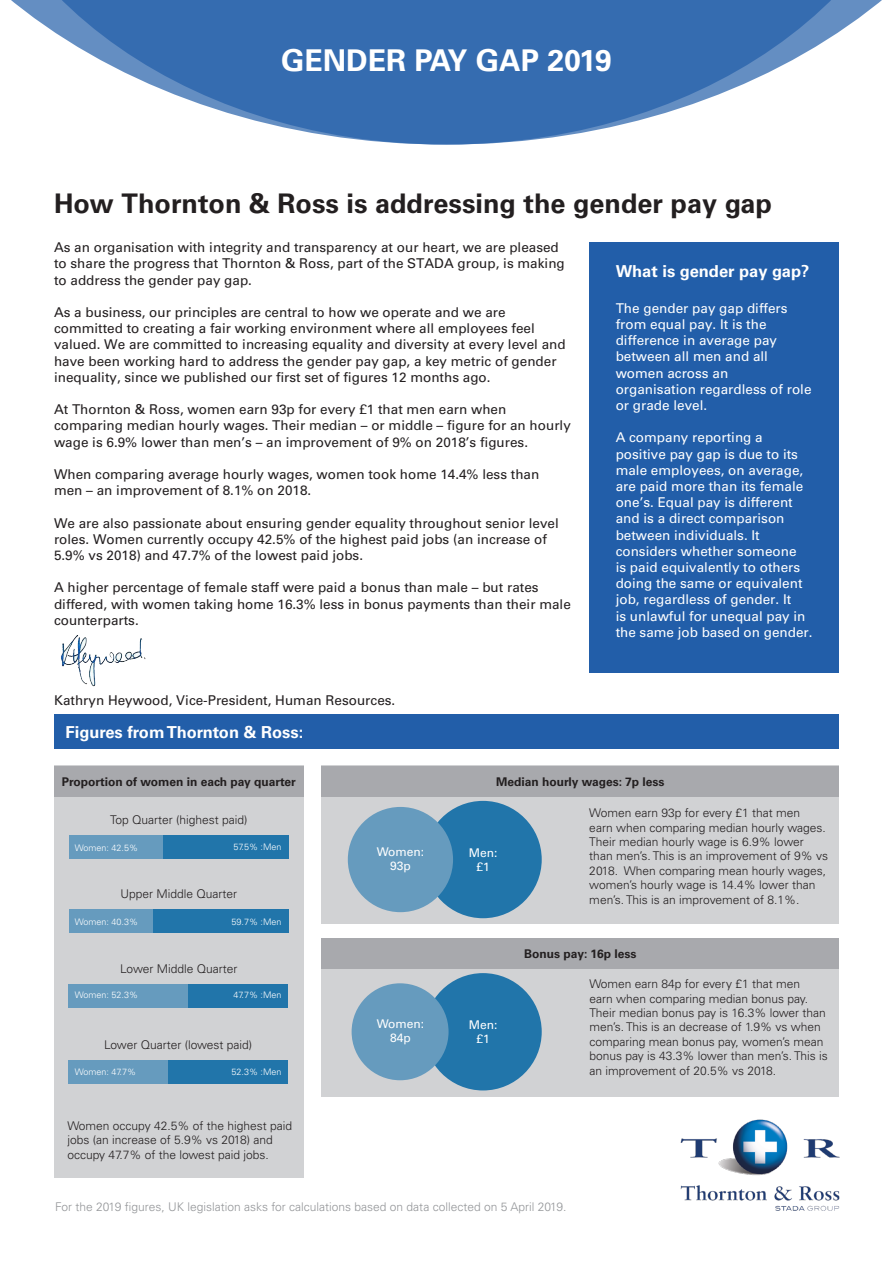
<style>
.page{position:relative;width:893px;height:1263px;background:#fff}
.page>*{position:absolute;margin:0;border:0;box-sizing:border-box;transform-origin:0 0}
.t1{font:700 30px "Univers LT Std";color:#fff}
.t2{font:700 27px "Univers LT Std";color:#231f20}
.t3{font:700 16.5px "Univers LT Std";color:#fff}
.t4{font:13.5px/16.2px "Univers LT Std";color:#231f20}
.t5{font:13.5px/16.2px "Univers LT Std";color:#fff}
.t6{font:300 12px/14.4px "Univers LT Std";color:#231f20}
.t7{font:300 12px "Univers LT Std";color:#939598}
.t8{font:700 12px "Univers LT Std";color:#231f20}
.t9{font:12px/14.4px "Univers LT Std";color:#fff;text-align:center}
.t10{font:300 9px "Univers LT Std";color:#fff}
</style>
<div class="page">
<div style="left:322px;top:766px;width:517px;height:158px;background:#d1d2d4"></div>
<div style="left:424px;top:801px;width:118px;height:117px;background:#2175aa;border-radius:50%"></div>
<div style="left:348px;top:807px;width:105px;height:105px;background:#669bbe;border-radius:50%"></div>
<div style="left:322px;top:766px;width:517px;height:31px;background:#a8a9ad"></div>
<svg style="left:11px;top:0;width:871px;height:145px;fill:#356cb0"></svg>
<div style="left:589px;top:242px;width:250px;height:431px;background:#225ea9"></div>
<img style="left:680px;top:1119px;width:160px;height:92px">
<div style="left:54px;top:714px;width:785px;height:34px;background:#225ea9"></div>
<div style="left:322px;top:938px;width:517px;height:158px;background:#d1d2d4"></div>
<div style="left:424px;top:973px;width:118px;height:117px;background:#2175aa;border-radius:50%"></div>
<div style="left:352px;top:983px;width:97px;height:97px;background:#669bbe;border-radius:50%"></div>
<div style="left:322px;top:938px;width:517px;height:31px;background:#a8a9ad"></div>
<div style="left:54px;top:766px;width:250px;height:412px;background:#d1d2d4"></div>
<div style="left:54px;top:766px;width:250px;height:31px;background:#a8a9ad"></div>
<div style="left:69px;top:835px;width:94px;height:24px;background:#669bbe"></div>
<div style="left:163px;top:835px;width:125px;height:24px;background:#2175aa"></div>
<div style="left:188px;top:984px;width:100px;height:24px;background:#2175aa"></div>
<div style="left:68px;top:984px;width:120px;height:24px;background:#669bbe"></div>
<div style="left:68px;top:1060px;width:101px;height:23px;background:#669bbe"></div>
<div style="left:169px;top:1060px;width:119px;height:23px;background:#2175aa"></div>
<div style="left:69px;top:909px;width:84px;height:24px;background:#669bbe"></div>
<div style="left:153px;top:909px;width:135px;height:24px;background:#2175aa"></div>
<img style="left:61px;top:635px;width:85px;height:52px">
<p class="t1" style="left:281px;top:42px;width:332px">GENDER PAY GAP 2019</p>
<p class="t2" style="left:54px;top:188px;width:720px">How Thornton &amp; Ross is addressing the gender pay gap</p>
<p class="t4" style="left:54px;top:239px;width:512px">As an organisation with integrity and transparency at our heart, we are pleased to share the progress that Thornton &amp; Ross, part of the STADA group, is making to address the gender pay gap.</p>
<p class="t4" style="left:54px;top:304px;width:513px">As a business, our principles are central to how we operate and we are committed to creating a fair working environment where all employees feel valued. We are committed to increasing equality and diversity at every level and have been working hard to address the gender pay gap, a key metric of gender inequality, since we published our first set of figures 12 months ago.</p>
<p class="t4" style="left:54px;top:401px;width:518px">At Thornton &amp; Ross, women earn 93p for every £1 that men earn when comparing median hourly wages. Their median – or middle – figure for an hourly wage is 6.9% lower than men’s – an improvement of 9% on 2018’s figures.</p>
<p class="t4" style="left:54px;top:466px;width:487px">When comparing average hourly wages, women took home 14.4% less than men – an improvement of 8.1% on 2018.</p>
<p class="t4" style="left:54px;top:515px;width:506px">We are also passionate about ensuring gender equality throughout senior level roles. Women currently occupy 42.5% of the highest paid jobs (an increase of<br>5.9% vs 2018) and 47.7% of the lowest paid jobs.</p>
<p class="t4" style="left:54px;top:580px;width:518px">A higher percentage of female staff were paid a bonus than male – but rates differed, with women taking home 16.3% less in bonus payments than their male counterparts.</p>
<p class="t4" style="left:54px;top:693px;width:343px">Kathryn Heywood, Vice-President, Human Resources.</p>
<p class="t3" style="left:66px;top:722px;width:239px">Figures from Thornton &amp; Ross:</p>
<p class="t3" style="left:616px;top:261px;width:195px">What is gender pay gap?</p>
<p class="t5" style="left:616px;top:300px;width:197px">The gender pay gap differs from equal pay. It is the difference in average pay between all men and all women across an organisation regardless of role or grade level.</p>
<p class="t5" style="left:616px;top:430px;width:198px">A company reporting a positive pay gap is due to its male employees, on average, are paid more than its female one’s. Equal pay is different and is a direct comparison between individuals. It considers whether someone<br>is paid equivalently to others doing the same or equivalent job, regardless of gender. It<br>is unlawful for unequal pay in the same job based on gender.</p>
<p class="t8" style="left:62px;top:774px;width:235px">Proportion of women in each pay quarter</p>
<p class="t6" style="left:110px;top:812px;width:139px">Top Quarter (highest paid)</p>
<p class="t10" style="left:75px;top:842px;width:65px">Women: 42.5%</p>
<p class="t10" style="left:233px;top:841px;width:50px">57.5% :Men</p>
<p class="t6" style="left:121px;top:887px;width:118px">Upper Middle Quarter</p>
<p class="t10" style="left:75px;top:916px;width:65px">Women: 40.3%</p>
<p class="t10" style="left:232px;top:916px;width:52px">59.7% :Men</p>
<p class="t6" style="left:120px;top:961px;width:119px">Lower Middle Quarter</p>
<p class="t10" style="left:75px;top:990px;width:65px">Women: 52.3%</p>
<p class="t10" style="left:233px;top:990px;width:50px">47.7% :Men</p>
<p class="t6" style="left:104px;top:1037px;width:150px">Lower Quarter (lowest paid)</p>
<p class="t10" style="left:75px;top:1066px;width:63px">Women: 47.7%</p>
<p class="t10" style="left:232px;top:1066px;width:52px">52.3% :Men</p>
<p class="t6" style="left:67px;top:1118px;width:226px">Women occupy 42.5% of the highest paid jobs (an increase of 5.9% vs 2018) and occupy 47.7% of the lowest paid jobs.</p>
<p class="t8" style="left:496px;top:774px;width:170px">Median hourly wages: 7p less</p>
<p class="t9" style="left:377px;top:844px;width:49px">Women:<br>93p</p>
<p class="t9" style="left:469px;top:845px;width:30px">Men: £1</p>
<p class="t9" style="left:377px;top:1016px;width:49px">Women:<br>84p</p>
<p class="t9" style="left:469px;top:1017px;width:30px">Men: £1</p>
<p class="t6" style="left:589px;top:806px;width:240px">Women earn 93p for every £1 that men<br>earn when comparing median hourly wages.<br>Their median hourly wage is 6.9% lower than men’s. This is an improvement of 9% vs 2018. When comparing mean hourly wages, women’s hourly wage is 14.4% lower than men’s. This is an improvement of 8.1%.</p>
<p class="t8" style="left:524px;top:946px;width:114px">Bonus pay: 16p less</p>
<p class="t6" style="left:589px;top:977px;width:240px">Women earn 84p for every £1 that men<br>earn when comparing median bonus pay.<br>Their median bonus pay is 16.3% lower than men’s. This is an decrease of 1.9% vs when comparing mean bonus pay, women’s mean bonus pay is 43.3% lower than men’s. This is an improvement of 20.5% vs 2018.</p>
<p class="t7" style="left:55px;top:1199px;width:513px">For the 2019 figures, UK legislation asks for calculations based on data collected on 5 April 2019.</p>
</div>
